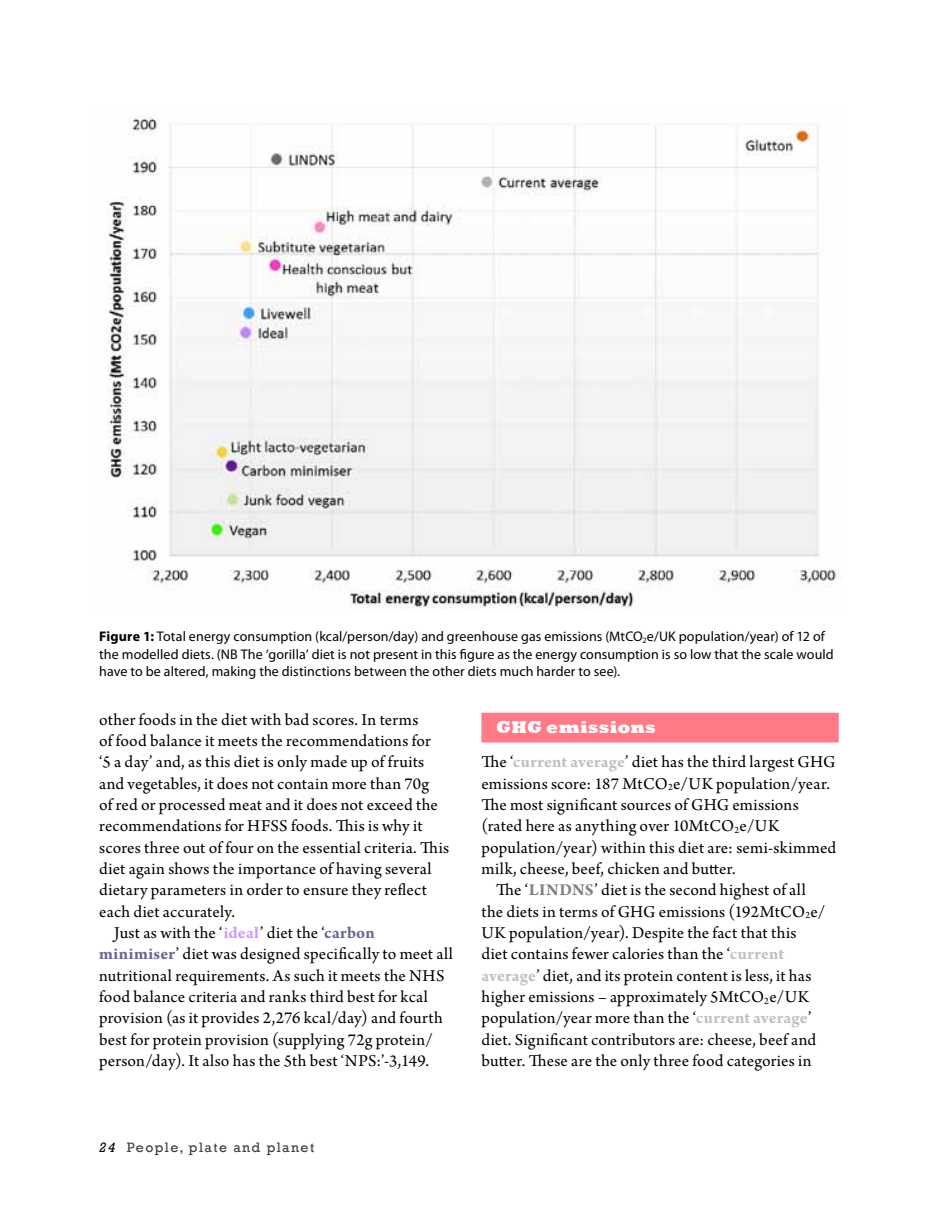
<style>
.page{position:relative;width:938px;height:1221px;background:#fff}
.page>*{position:absolute;margin:0;border:0;box-sizing:border-box;transform-origin:0 0}
.t1{font:17.5px "Arno Pro";letter-spacing:.01em;color:#000}
.t2{font:800 17.5px "Rockwell";letter-spacing:.02em;color:#fff}
.t3{font:14px/17.5px "Myriad Pro";letter-spacing:.005em;color:#000}
.t4{font:14px "Rockwell";letter-spacing:.1em;color:#414042}
.s1{font-weight:700}
.s2{font-weight:700;color:#c9f}
.s3{font-weight:700;color:#669}
.s4{font-weight:700;color:#c0c0c0}
.s5{font-weight:700;color:#808080}
.s6{font-style:italic;color:#000}
</style>
<div class="page">
<div style="left:481px;top:712px;width:357px;height:30px;background:#ff7986"></div>
<img style="left:107px;top:115px;width:732px;height:495px">
<p class="t3" style="left:99px;top:627px;width:736px"><span class="s1">Figure 1:</span> Total energy consumption (kcal/person/day) and greenhouse gas emissions (MtCO<sub>2</sub>e/UK population/year) of 12 of the modelled diets. (NB The ‘gorilla’ diet is not present in this figure as the energy consumption is so low that the scale would have to be altered, making the distinctions between the other diets much harder to see).</p>
<p class="t1" style="left:99px;top:709px;width:320px">other foods in the diet with bad scores. In terms</p>
<p class="t1" style="left:99px;top:730px;width:333px">of food balance it meets the recommendations for</p>
<p class="t1" style="left:99px;top:752px;width:326px">‘5 a day’ and, as this diet is only made up of fruits</p>
<p class="t1" style="left:99px;top:773px;width:331px">and vegetables, it does not contain more than 70g</p>
<p class="t1" style="left:99px;top:794px;width:340px">of red or processed meat and it does not exceed the</p>
<p class="t1" style="left:99px;top:816px;width:325px">recommendations for HFSS foods. This is why it</p>
<p class="t1" style="left:99px;top:837px;width:351px">scores three out of four on the essential criteria. This</p>
<p class="t1" style="left:99px;top:858px;width:334px">diet again shows the importance of having several</p>
<p class="t1" style="left:99px;top:880px;width:329px">dietary parameters in order to ensure they reflect</p>
<p class="t1" style="left:99px;top:901px;width:137px">each diet accurately.</p>
<p class="t1" style="left:114px;top:922px;width:262px">Just as with the ‘<span class="s2">ideal</span>’ diet the ‘<span class="s3">carbon</span></p>
<p class="t1" style="left:99px;top:944px;width:355px"><span class="s3">minimiser</span>’ diet was designed specifically to meet all</p>
<p class="t1" style="left:99px;top:965px;width:347px">nutritional requirements. As such it meets the NHS</p>
<p class="t1" style="left:99px;top:986px;width:330px">food balance criteria and ranks third best for kcal</p>
<p class="t1" style="left:99px;top:1008px;width:345px">provision (as it provides 2,276 kcal/day) and fourth</p>
<p class="t1" style="left:99px;top:1029px;width:335px">best for protein provision (supplying 72g protein/</p>
<p class="t1" style="left:99px;top:1050px;width:331px">person/day). It also has the 5th best ‘NPS:’-3,149.</p>
<p class="t2" style="left:496px;top:717px;width:161px">GHG emissions</p>
<p class="t1" style="left:481px;top:752px;width:355px">The ‘<span class="s4">current average</span>’ diet has the third largest GHG</p>
<p class="t1" style="left:481px;top:773px;width:350px">emissions score: 187 MtCO<sub>2</sub>e/UK population/year.</p>
<p class="t1" style="left:481px;top:794px;width:319px">The most significant sources of GHG emissions</p>
<p class="t1" style="left:481px;top:816px;width:299px">(rated here as anything over 10MtCO<sub>2</sub>e/UK</p>
<p class="t1" style="left:481px;top:837px;width:356px">population/year) within this diet are: semi-skimmed</p>
<p class="t1" style="left:481px;top:858px;width:256px">milk, cheese, beef, chicken and butter.</p>
<p class="t1" style="left:496px;top:880px;width:311px">The ‘<span class="s5">LINDNS</span>’ diet is the second highest of all</p>
<p class="t1" style="left:481px;top:901px;width:346px">the diets in terms of GHG emissions (192MtCO<sub>2</sub>e/</p>
<p class="t1" style="left:481px;top:922px;width:317px">UK population/year). Despite the fact that this</p>
<p class="t1" style="left:481px;top:944px;width:304px">diet contains fewer calories than the ‘<span class="s4">current</span></p>
<p class="t1" style="left:481px;top:965px;width:331px"><span class="s4">average</span>’ diet, and its protein content is less, it has</p>
<p class="t1" style="left:481px;top:986px;width:329px">higher emissions – approximately 5MtCO<sub>2</sub>e/UK</p>
<p class="t1" style="left:481px;top:1008px;width:331px">population/year more than the ‘<span class="s4">current average</span>’</p>
<p class="t1" style="left:481px;top:1029px;width:336px">diet. Significant contributors are: cheese, beef and</p>
<p class="t1" style="left:481px;top:1050px;width:332px">butter. These are the only three food categories in</p>
<p class="t4" style="left:99px;top:1139px;width:216px"><span class="s6">24</span> People, plate and planet</p>
</div>
